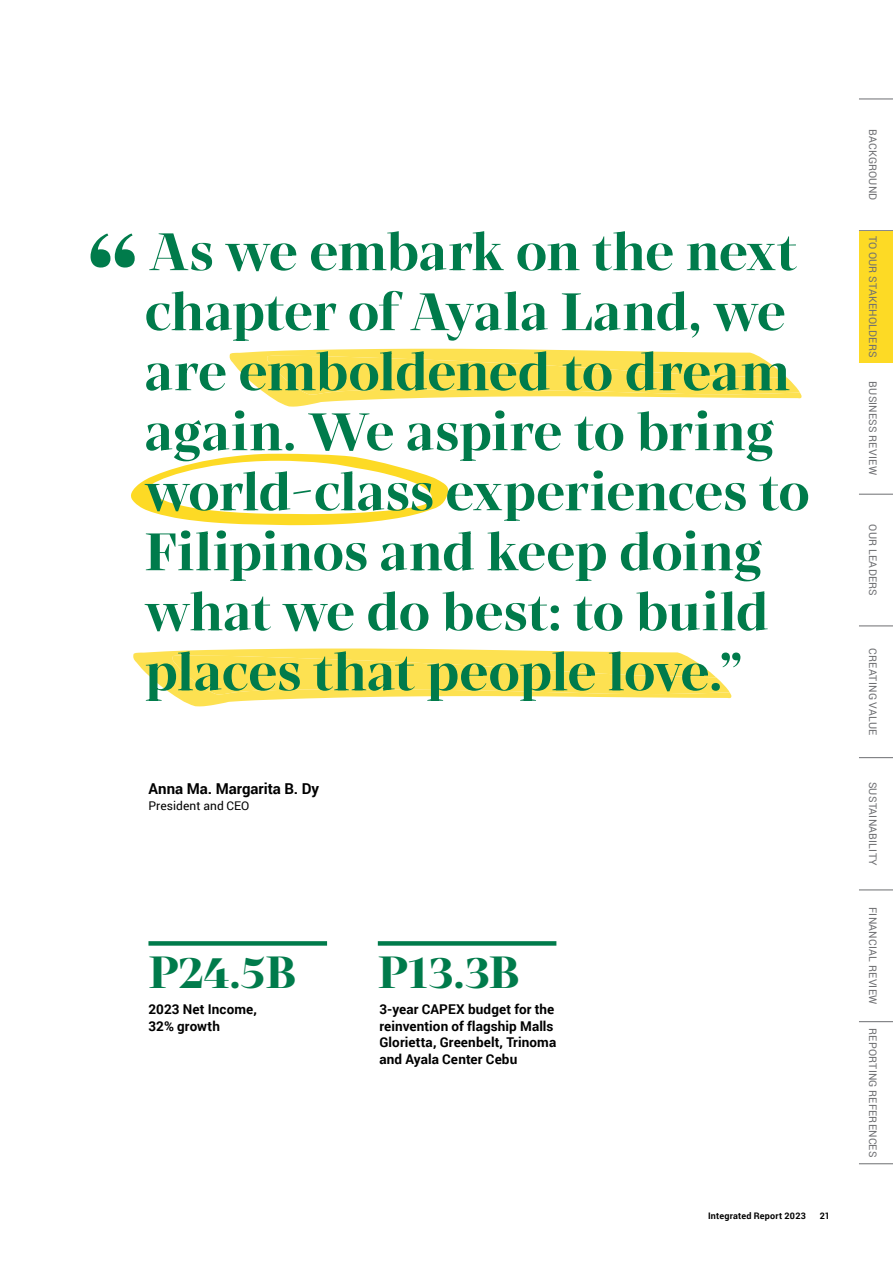
<style>
.page{position:relative;width:893px;height:1263px;background:#fff}
.page>*{position:absolute;margin:0;border:0;box-sizing:border-box;transform-origin:0 0}
.t1{font:120px "Atlante var Regular Text";color:#007b4b}
.t2{font:52.5px/60px "Atlante var Regular Text";letter-spacing:-.01em;color:#007b4b}
.t3{font:45px "Atlante var Regular Text";color:#007b4b}
.t4{font:700 15px "Roboto";color:#000}
.t5{font:700 13.5px/16.5px "Roboto";letter-spacing:.005em;color:#000}
.t6{font:12px "Roboto";letter-spacing:.005em;color:#000}
.t7{font:10.5px "Roboto";letter-spacing:.02em;color:#6d6e71}
.t8{font:700 9px "Roboto";letter-spacing:.025em;color:#000}
</style>
<div class="page">
<svg style="left:131px;top:454px;width:318px;height:71px"></svg>
<svg style="left:229px;top:349px;width:573px;height:58px"></svg>
<svg style="left:133px;top:648px;width:599px;height:58px"></svg>
<div style="left:148px;top:941px;width:179px;height:5px;background:#007b4b"></div>
<div style="left:378px;top:941px;width:178px;height:5px;background:#007b4b"></div>
<hr style="left:859px;top:362px;width:34px;height:1px;background:#6d6e71">
<hr style="left:859px;top:494px;width:34px;height:1px;background:#6d6e71">
<hr style="left:859px;top:890px;width:34px;height:1px;background:#6d6e71">
<hr style="left:859px;top:626px;width:34px;height:1px;background:#6d6e71">
<hr style="left:859px;top:1021px;width:34px;height:1px;background:#6d6e71">
<hr style="left:859px;top:757px;width:34px;height:1px;background:#6d6e71">
<hr style="left:859px;top:1163px;width:34px;height:1px;background:#6d6e71">
<hr style="left:859px;top:230px;width:34px;height:1px;background:#6d6e71">
<hr style="left:859px;top:99px;width:34px;height:1px;background:#6d6e71">
<div style="left:859px;top:231px;width:34px;height:131px;background:#fdda25"></div>
<h1 class="t1" style="left:85px;top:208px;width:57px">“</h1>
<p class="t2" style="left:145px;top:222px;width:667px">As we embark on the next chapter of Ayala Land, we are emboldened to dream again. We aspire to bring world-class experiences to<br>Filipinos and keep doing what we do best: to build places that people love.”</p>
<p class="t4" style="left:148px;top:778px;width:172px">Anna Ma. Margarita B. Dy</p>
<p class="t6" style="left:148px;top:798px;width:102px">President and CEO</p>
<p class="t3" style="left:148px;top:946px;width:149px">P24.5B</p>
<p class="t3" style="left:378px;top:946px;width:143px">P13.3B</p>
<p class="t5" style="left:148px;top:1001px;width:110px">2023 Net Income,<br>32% growth</p>
<p class="t5" style="left:379px;top:1001px;width:178px">3-year CAPEX budget for the reinvention of flagship Malls<br>Glorietta, Greenbelt, Trinoma and Ayala Center Cebu</p>
<p class="t8" style="left:708px;top:1209px;width:99px">Integrated Report 2023</p>
<p class="t8" style="left:820px;top:1209px;width:12px">21</p>
<p class="t7" style="left:880px;top:129px;width:73px;rotate:90deg">BACKGROUND</p>
<p class="t7" style="left:880px;top:236px;width:123px;rotate:90deg">TO OUR STAKEHOLDERS</p>
<p class="t7" style="left:880px;top:381px;width:95px;rotate:90deg">BUSINESS REVIEW</p>
<p class="t7" style="left:880px;top:524px;width:73px;rotate:90deg">OUR LEADERS</p>
<p class="t7" style="left:880px;top:648px;width:88px;rotate:90deg">CREATING VALUE</p>
<p class="t7" style="left:880px;top:782px;width:86px;rotate:90deg">SUSTAINABILITY</p>
<p class="t7" style="left:880px;top:907px;width:99px;rotate:90deg">FINANCIAL REVIEW</p>
<p class="t7" style="left:880px;top:1028px;width:131px;rotate:90deg">REPORTING REFERENCES</p>
</div>
